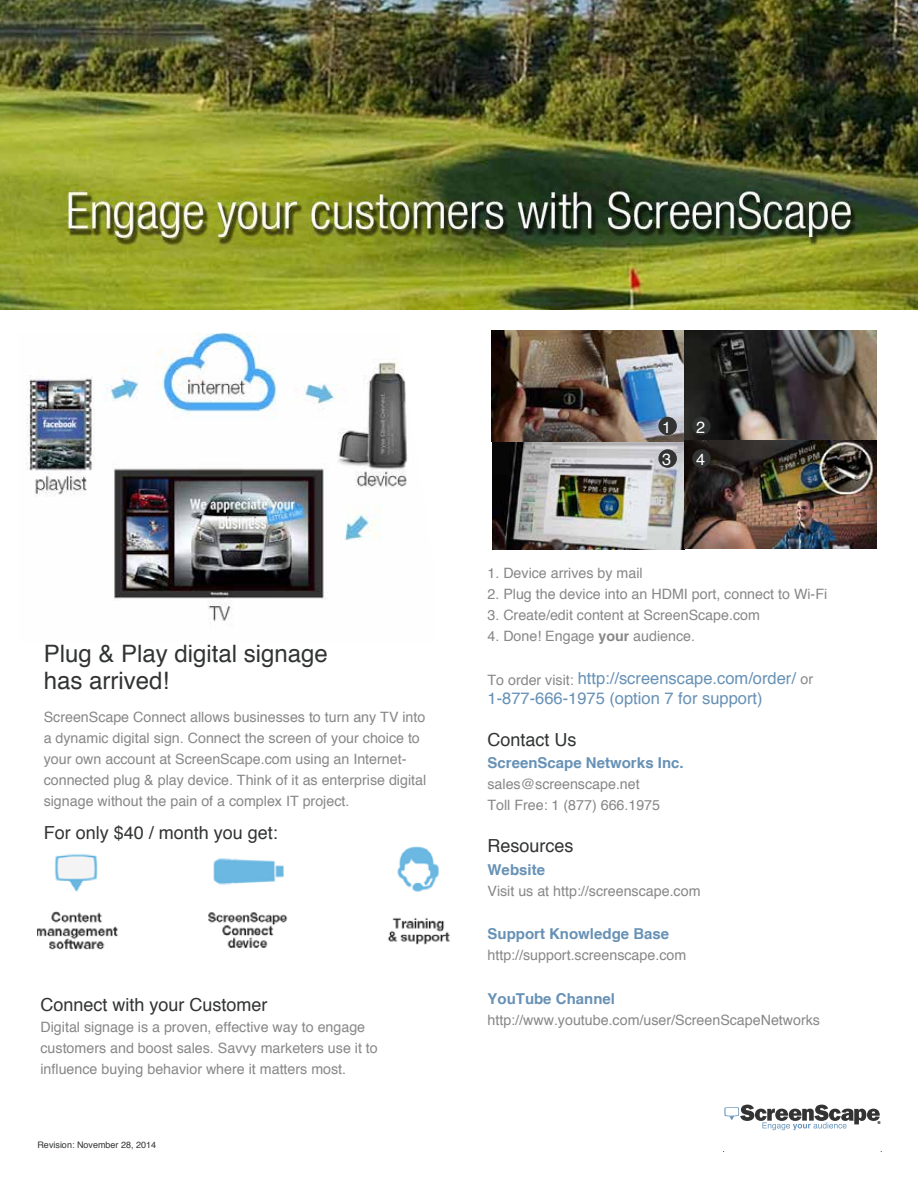
<style>
.page{position:relative;width:918px;height:1188px;background:#fff}
.page>*{position:absolute;margin:0;border:0;box-sizing:border-box;transform-origin:0 0}
.t1{font:24px/27px "Helvetica";color:#323333}
.t2{font:18px "Helvetica";color:#323333}
.t3{font:16.5px/19.5px "Helvetica";color:#6791b5}
.t4{font:16.2px "Helvetica";color:#fff}
.t5{font:700 15px "Helvetica cyr";color:#6791b5}
.t6{font:14.25px/21px "Helvetica";color:#888787}
.t7{font:9px "Helvetica";color:#323333}
.t8{font:800 4.35px "Franklin Gothic";color:#221f1f}
.s1{font-family:"Helvetica cyr";font-weight:700}
.s2{font-size:14.25px;color:#888787}
</style>
<div class="page">
<img style="left:0;top:0;width:918px;height:309px">
<svg style="left:724px;top:1105px;width:156px;height:25px"></svg>
<img style="left:492px;top:330px;width:384px;height:219px">
<div style="left:658px;top:417px;width:19px;height:18px;background:#323333;border-radius:50%"></div>
<div style="left:692px;top:417px;width:19px;height:18px;background:#323333;border-radius:50%"></div>
<div style="left:658px;top:449px;width:19px;height:19px;background:#323333;border-radius:50%"></div>
<div style="left:692px;top:449px;width:19px;height:19px;background:#323333;border-radius:50%"></div>
<img style="left:26px;top:333px;width:381px;height:291px">
<img style="left:38px;top:846px;width:412px;height:104px">
<h1 class="t1" style="left:44px;top:640px;width:286px">Plug &amp; Play digital signage has arrived!</h1>
<p class="t6" style="left:44px;top:706px;width:384px">ScreenScape Connect allows businesses to turn any TV into a dynamic digital sign. Connect the screen of your choice to your own account at ScreenScape.com using an Internet&shy;connected plug &amp; play device. Think of it as enterprise digital signage without the pain of a complex IT project.</p>
<p class="t2" style="left:44px;top:822px;width:236px">For only $40 / month you get:</p>
<p class="t2" style="left:40px;top:994px;width:229px">Connect with your Customer</p>
<p class="t6" style="left:40px;top:1017px;width:339px">Digital signage is a proven, effective way to engage customers and boost sales. Savvy marketers use it to influence buying behavior where it matters most.</p>
<p class="t7" style="left:38px;top:1140px;width:120px">Revision: November 28, 2014</p>
<p class="t4" style="left:662px;top:417px;width:11px">1</p>
<p class="t4" style="left:696px;top:417px;width:11px">2</p>
<p class="t4" style="left:662px;top:449px;width:11px">3</p>
<p class="t4" style="left:696px;top:449px;width:11px">4</p>
<p class="t6" style="left:487px;top:562px;width:157px">1. Device arrives by mail</p>
<p class="t6" style="left:487px;top:583px;width:341px">2. Plug the device into an HDMI port, connect to Wi-Fi</p>
<p class="t6" style="left:487px;top:604px;width:274px">3. Create/edit content at ScreenScape.com</p>
<p class="t6" style="left:487px;top:625px;width:209px">4. Done! Engage <span class="s1">your</span> audience.</p>
<p class="t3" style="left:487px;top:669px;width:327px"><span class="s2">To order visit:</span> http://screenscape.com/order/ <span class="s2">or<br></span>1-877-666-1975 (option 7 for support)</p>
<p class="t2" style="left:488px;top:728px;width:91px">Contact Us</p>
<p class="t5" style="left:488px;top:755px;width:198px">ScreenScape Networks Inc.</p>
<p class="t6" style="left:488px;top:774px;width:174px">sales@screenscape.net<br>Toll Free: 1 (877) 666.1975</p>
<p class="t2" style="left:488px;top:835px;width:88px">Resources</p>
<p class="t5" style="left:488px;top:861px;width:59px">Website</p>
<p class="t6" style="left:488px;top:880px;width:215px">Visit us at http://screenscape.com</p>
<p class="t5" style="left:488px;top:926px;width:183px">Support Knowledge Base</p>
<p class="t6" style="left:488px;top:945px;width:200px">http://support.screenscape.com</p>
<p class="t5" style="left:488px;top:990px;width:129px">YouTube Channel</p>
<p class="t6" style="left:488px;top:1009px;width:334px">http://www.youtube.com/user/ScreenScapeNetworks</p>
<p class="t8" style="left:878px;top:1119px;width:5px">®</p>
</div>
